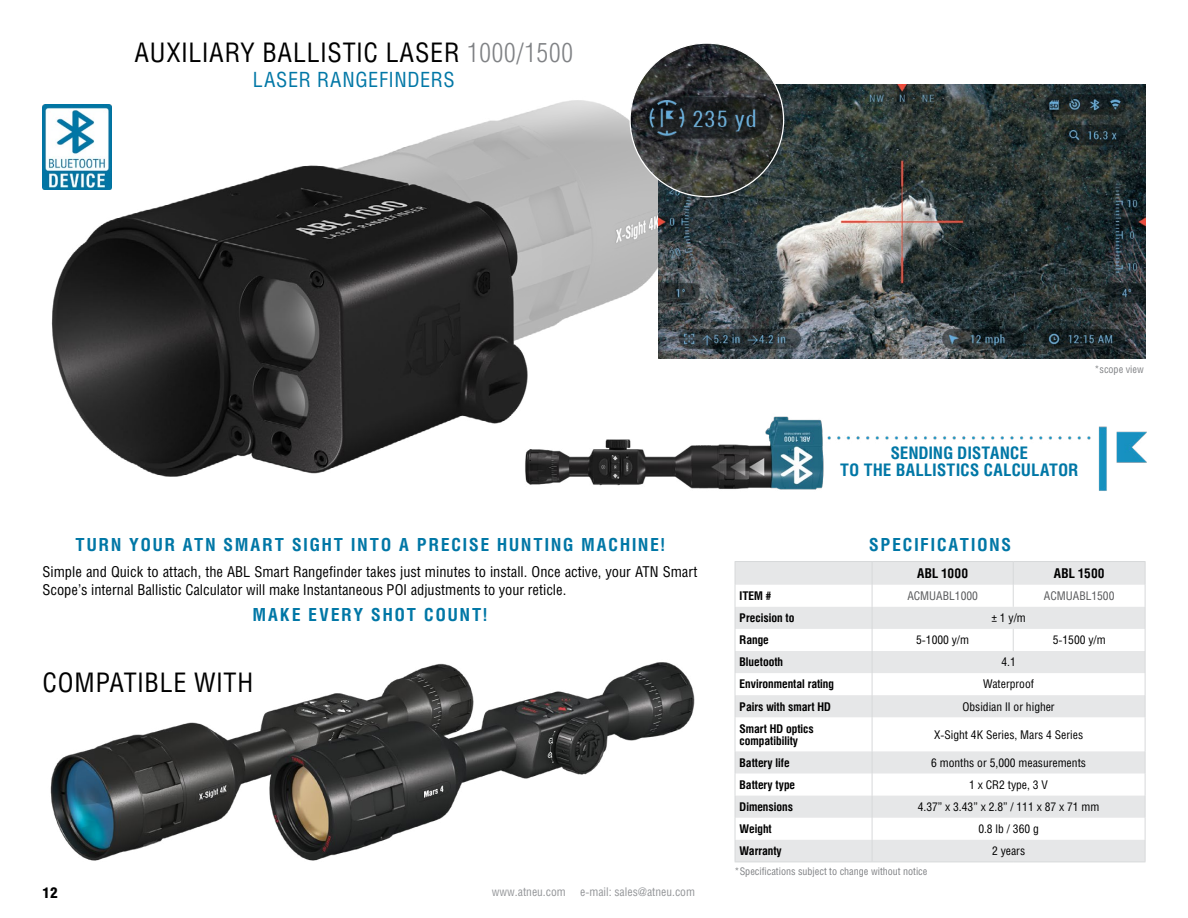
<style>
.page{position:relative;width:1188px;height:918px;background:#fff}
.page>*{position:absolute;margin:0;border:0;box-sizing:border-box;transform-origin:0 0}
.t1{font:27px "Helios Cond";letter-spacing:.03em;color:#000}
.Subtitle{font:21px "Helios Cond";letter-spacing:.03em;color:#0077a6}
.Specifications{font:700 18px "Helios Cond";letter-spacing:.11em;color:#0077a6}
.t2{font:700 17.25px/17.2px "Helios Cond";letter-spacing:.025em;color:#0077a6;text-align:center}
.t3{font:15px/18px "Helios Cond";color:#000}
.t4{font:900 15px "Helios Cond";color:#000}
.Spec_s_value{font:700 13.5px "Helios Cond";letter-spacing:.01em;color:#000}
.Spec_s_title{font:12px "Helios Cond";color:#000}
.Spec_s_title-2{font:700 12px/12px "Helios Cond";color:#000}
.t5{font:12px "Helios Cond";color:#939598}
.Spec_s_value-2{font:12px "Helios Cond";color:#58595b}
.Spec_s_value-3{font:12px "Helios Cond";color:#000}
.t6{font:10.5px "Helios Cond";color:#808285}
.s1{font-weight:300;color:#808285}
</style>
<div class="page">
<img style="left:42px;top:105px;width:619px;height:372px">
<div style="left:43px;top:24px;width:1145px;height:118px;background:#fff"></div>
<img style="left:659px;top:84px;width:486px;height:274px">
<img style="left:630px;top:43px;width:154px;height:154px;border-radius:77px">
<img style="left:636px;top:98px;width:141px;height:42px">
<img style="left:520px;top:402px;width:627px;height:89px">
<img style="left:50px;top:662px;width:645px;height:199px">
<img style="left:43px;top:105px;width:69px;height:84px">
<svg style="left:736px;top:562px;width:409px;height:189px"></svg>
<hr style="left:735px;top:561px;width:137px;height:1px;background:#d7d9da">
<hr style="left:872px;top:561px;width:141px;height:1px;background:#d7d9da">
<hr style="left:1013px;top:561px;width:132px;height:1px;background:#d7d9da">
<svg style="left:1013px;top:562px;width:1px;height:45px"></svg>
<svg style="left:1013px;top:629px;width:1px;height:22px"></svg>
<svg style="left:735px;top:562px;width:1px;height:155px"></svg>
<svg style="left:872px;top:562px;width:1px;height:155px"></svg>
<svg style="left:1145px;top:562px;width:1px;height:155px"></svg>
<hr style="left:735px;top:717px;width:1px;height:34px;background:#d7d9da">
<hr style="left:872px;top:717px;width:1px;height:34px;background:#d7d9da">
<hr style="left:1145px;top:717px;width:1px;height:34px;background:#d7d9da">
<svg style="left:735px;top:751px;width:411px;height:111px"></svg>
<hr style="left:735px;top:862px;width:137px;height:1px;background:#d7d9da">
<hr style="left:872px;top:862px;width:141px;height:1px;background:#d7d9da">
<hr style="left:1013px;top:862px;width:132px;height:1px;background:#d7d9da">
<p class="t1" style="left:134px;top:36px;width:440px">AUXILIARY BALLISTIC LASER <span class="s1">1000/1500</span></p>
<p class="Subtitle" style="left:253px;top:67px;width:203px">LASER RANGEFINDERS</p>
<p class="Specifications" style="left:75px;top:532px;width:591px">TURN YOUR ATN SMART SIGHT INTO A PRECISE HUNTING MACHINE!</p>
<p class="t3" style="left:43px;top:563px;width:656px">Simple and Quick to attach, the ABL Smart Rangefinder takes just minutes to install. Once active, your ATN Smart<br>Scope’s internal Ballistic Calculator will make Instantaneous POI adjustments to your reticle.</p>
<p class="Specifications" style="left:253px;top:603px;width:236px">MAKE EVERY SHOT COUNT!</p>
<p class="t1" style="left:43px;top:666px;width:212px">COMPATIBLE WITH</p>
<p class="t4" style="left:43px;top:884px;width:17px">12</p>
<p class="t5" style="left:492px;top:884px;width:205px">www.atneu.com e-mail: sales@atneu.com</p>
<p class="t6" style="left:1095px;top:363px;width:51px">*scope view</p>
<p class="t2" style="left:840px;top:444px;width:240px">SENDING DISTANCE<br>TO THE BALLISTICS CALCULATOR</p>
<p class="Specifications" style="left:869px;top:532px;width:143px">SPECIFICATIONS</p>
<p class="Spec_s_value" style="left:917px;top:564px;width:52px">ABL 1000</p>
<p class="Spec_s_value" style="left:1054px;top:564px;width:52px">ABL 1500</p>
<p class="Spec_s_title-2" style="left:740px;top:590px;width:33px">ITEM #</p>
<p class="Spec_s_value-2" style="left:907px;top:589px;width:72px">ACMUABL1000</p>
<p class="Spec_s_value-2" style="left:1044px;top:589px;width:72px">ACMUABL1500</p>
<p class="Spec_s_title-2" style="left:740px;top:612px;width:56px">Precision to</p>
<p class="Spec_s_value-3" style="left:991px;top:611px;width:36px">± 1 y/m</p>
<p class="Spec_s_title-2" style="left:740px;top:634px;width:31px">Range</p>
<p class="Spec_s_title" style="left:916px;top:633px;width:54px">5-1000 y/m</p>
<p class="Spec_s_title" style="left:1053px;top:633px;width:54px">5-1500 y/m</p>
<p class="Spec_s_title-2" style="left:740px;top:656px;width:45px">Bluetooth</p>
<p class="Spec_s_value-3" style="left:1001px;top:655px;width:16px">4.1</p>
<p class="Spec_s_title-2" style="left:740px;top:678px;width:96px">Environmental rating</p>
<p class="Spec_s_title" style="left:983px;top:677px;width:52px">Waterproof</p>
<p class="Spec_s_title-2" style="left:740px;top:700px;width:93px">Pairs with smart HD</p>
<p class="Spec_s_title" style="left:962px;top:699px;width:94px">Obsidian II or higher</p>
<p class="Spec_s_title-2" style="left:740px;top:722px;width:76px">Smart HD optics compatibility</p>
<p class="Spec_s_title" style="left:934px;top:727px;width:151px">X-Sight 4K Series, Mars 4 Series</p>
<p class="Spec_s_title-2" style="left:740px;top:756px;width:52px">Battery life</p>
<p class="Spec_s_title" style="left:931px;top:755px;width:156px">6 months or 5,000 measurements</p>
<p class="Spec_s_title-2" style="left:740px;top:779px;width:57px">Battery type</p>
<p class="Spec_s_title" style="left:969px;top:777px;width:80px">1 x CR2 type, 3 V</p>
<p class="Spec_s_title-2" style="left:740px;top:801px;width:55px">Dimensions</p>
<p class="Spec_s_title" style="left:918px;top:799px;width:183px">4.37” x 3.43” x 2.8” / 111 x 87 x 71 mm</p>
<p class="Spec_s_title-2" style="left:740px;top:823px;width:34px">Weight</p>
<p class="Spec_s_title" style="left:978px;top:822px;width:62px">0.8 lb / 360 g</p>
<p class="Spec_s_title-2" style="left:740px;top:845px;width:44px">Warranty</p>
<p class="Spec_s_value-3" style="left:992px;top:844px;width:35px">2 years</p>
<p class="t6" style="left:735px;top:865px;width:194px">*Specifications subject to change without notice</p>
</div>
